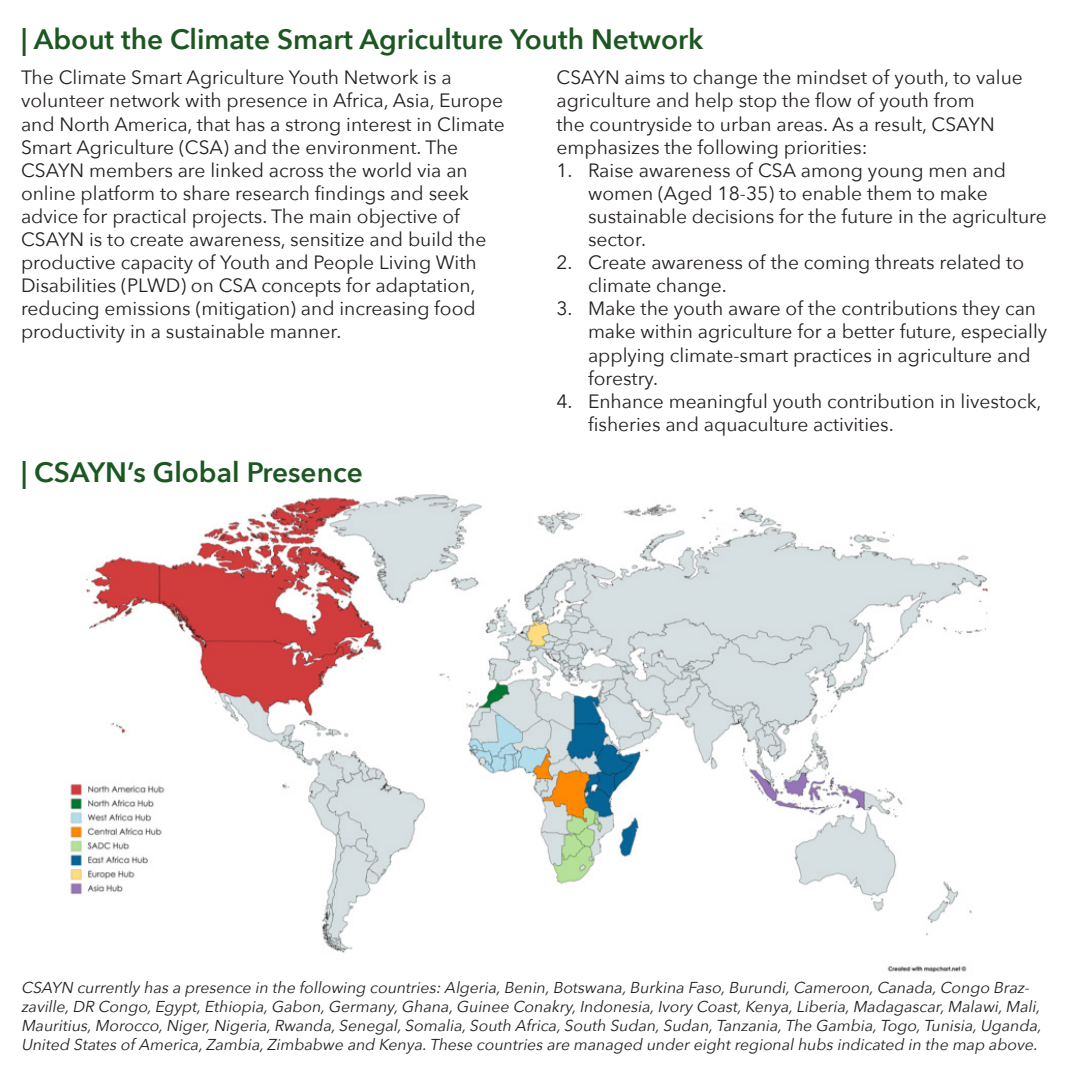
<style>
.page{position:relative;width:1071px;height:1071px;background:#fff}
.page>*{position:absolute;margin:0;border:0;box-sizing:border-box;transform-origin:0 0}
.Titles{font:600 28px "Avenir Next";color:#1c5721}
.t1{font:19.25px/23.1px "Avenir Next";color:#231f20}
.t2{font:italic 15.75px/18.9px "Avenir Next";color:#231f20}
</style>
<div class="page">
<img style="left:67px;top:494px;width:922px;height:479px">
<p class="Titles" style="left:21px;top:15px;width:684px">| About the Climate Smart Agriculture Youth Network</p>
<p class="t1" style="left:21px;top:65px;width:485px">The Climate Smart Agriculture Youth Network is a volunteer network with presence in Africa, Asia, Europe and North America, that has a strong interest in Climate Smart Agriculture (CSA) and the environment. The CSAYN members are linked across the world via an online platform to share research findings and seek advice for practical projects. The main objective of CSAYN is to create awareness, sensitize and build the productive capacity of Youth and People Living With Disabilities (PLWD) on CSA concepts for adaptation, reducing emissions (mitigation) and increasing food productivity in a sustainable manner.</p>
<p class="Titles" style="left:21px;top:448px;width:343px">| CSAYN’s Global Presence</p>
<p class="t1" style="left:556px;top:65px;width:468px">CSAYN aims to change the mindset of youth, to value agriculture and help stop the flow of youth from<br>the countryside to urban areas. As a result, CSAYN emphasizes the following priorities:</p>
<p class="t1" style="left:588px;top:158px;width:460px;text-indent:-32px">1. Raise awareness of CSA among young men and women (Aged 18-35) to enable them to make sustainable decisions for the future in the agriculture sector.</p>
<p class="t1" style="left:588px;top:250px;width:438px;text-indent:-32px">2. Create awareness of the coming threats related to climate change.</p>
<p class="t1" style="left:588px;top:296px;width:461px;text-indent:-32px">3. Make the youth aware of the contributions they can make within agriculture for a better future, especially applying climate-smart practices in agriculture and forestry.</p>
<p class="t1" style="left:588px;top:389px;width:455px;text-indent:-32px">4. Enhance meaningful youth contribution in livestock, fisheries and aquaculture activities.</p>
<p class="t2" style="left:21px;top:978px;width:1026px">CSAYN currentlyhasa presence in the following countries:Algeria,Benin,Botswana,Burkina Faso,Burundi,Cameroon,Canada,Congo Braz&shy;zaville,DR Congo,Egypt,Ethiopia,Gabon,Germany,Ghana,Guinee Conakry,Indonesia,IvoryCoast,Kenya,Liberia,Madagascar,Malawi,Mali, Mauritius,Morocco,Niger,Nigeria,Rwanda,Senegal,Somalia,South Africa,South Sudan,Sudan,Tanzania,The Gambia,Togo,Tunisia,Uganda, United StatesofAmerica,Zambia,Zimbabwe and Kenya.These countriesare managed undereightregionalhubsindicated in the map above.</p>
</div>
